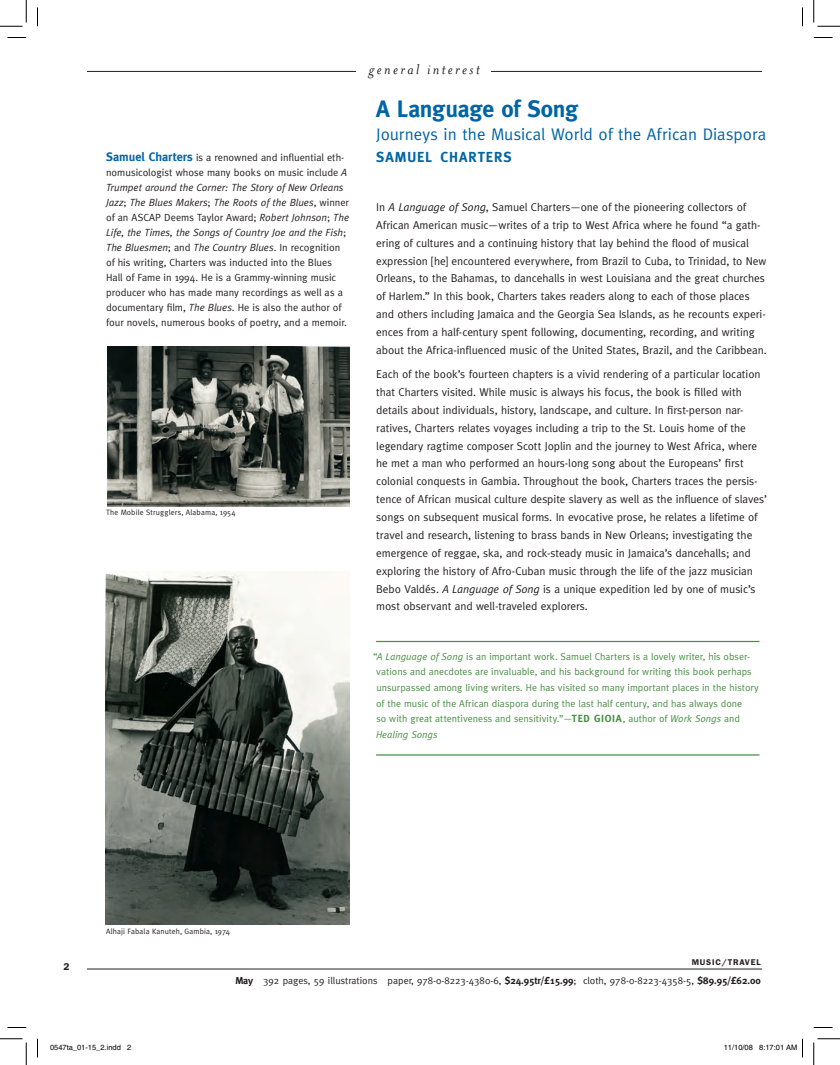
<style>
.page{position:relative;width:840px;height:1065px;background:#fff}
.page>*{position:absolute;margin:0;border:0;box-sizing:border-box;transform-origin:0 0}
.t1{font:700 23.75px "Meta";letter-spacing:-.01em;color:#0065a4}
.t2{font:16.88px "Meta";color:#0065a4}
.t3{font:italic 16.25px "Mrs Eaves";letter-spacing:.145em;color:#231f20}
.t4{font:700 14.5px "Meta";letter-spacing:.065em;color:#0065a4}
.t5{font:11.38px/17.9px "Meta";letter-spacing:-.005em;color:#231f20}
.t6{font:10.38px/15px "Meta";color:#231f20}
.t7{font:10px/15.6px "Meta";color:#498f45}
.t8{font:10px "Meta";color:#231f20}
.t9{font:600 10px "Franklin Gothic";color:#231f20}
.t10{font:600 8.38px "Franklin Gothic";letter-spacing:.1em;color:#231f20}
.t11{font:7.75px "Meta";letter-spacing:.02em;color:#231f20}
.t12{font:7.5px "Helvetica";color:#000}
.s1{font-weight:700;font-size:12.25px;color:#0065a4}
.s2{font-style:italic}
.s3{font-weight:700;font-size:10.38px}
.s4{font-weight:700}
</style>
<div class="page">
<hr style="left:87px;top:969px;width:675px;height:1px;background:#231f20">
<hr style="left:87px;top:71px;width:675px;height:1px;background:#231f20">
<div style="left:356px;top:51px;width:134px;height:32px;background:#fff"></div>
<hr style="left:376px;top:641px;width:384px;height:1px;background:#498f45">
<hr style="left:376px;top:754px;width:384px;height:2px;background:#498f45">
<img style="left:107px;top:346px;width:243px;height:161px">
<img style="left:106px;top:571px;width:244px;height:353px">
<svg style="left:8px;top:37px;width:18px;height:1px"></svg>
<svg style="left:814px;top:37px;width:18px;height:1px"></svg>
<svg style="left:8px;top:1027px;width:18px;height:1px"></svg>
<svg style="left:814px;top:1027px;width:18px;height:1px"></svg>
<svg style="left:37px;top:8px;width:1px;height:18px"></svg>
<svg style="left:37px;top:1039px;width:1px;height:19px"></svg>
<svg style="left:802px;top:8px;width:1px;height:18px"></svg>
<svg style="left:0;top:0;width:27px;height:27px"></svg>
<svg style="left:0;top:1039px;width:27px;height:26px"></svg>
<svg style="left:814px;top:0;width:26px;height:27px"></svg>
<svg style="left:814px;top:1039px;width:26px;height:26px"></svg>
<svg style="left:802px;top:1039px;width:1px;height:19px"></svg>
<p class="t6" style="left:106px;top:150px;width:245px"><span class="s1">Samuel Charters</span> is a renowned and influential eth&shy;nomusicologist whose many books on music include <span class="s2">A Trumpet around the Corner: The Story of New Orleans Jazz</span>; <span class="s2">The Blues Makers</span>; <span class="s2">The Roots of the Blues</span>, winner of an ASCAP Deems Taylor Award; <span class="s2">Robert Johnson</span>; <span class="s2">The Life, the Times, the Songs of Country Joe and the Fish</span>; <span class="s2">The Bluesmen</span>; and <span class="s2">The Country Blues</span>. In recognition of his writing, Charters was inducted into the Blues Hall of Fame in 1994. He is a Grammy-winning music producer who has made many recordings as well as a documentary film, <span class="s2">The Blues</span>. He is also the author of four novels, numerous books of poetry, and a memoir.</p>
<p class="t11" style="left:106px;top:508px;width:131px">The Mobile Strugglers, Alabama, 1954</p>
<h3 class="t3" style="left:369px;top:61px;width:112px">general interest</h3>
<h1 class="t1" style="left:376px;top:96px;width:204px">A Language of Song</h1>
<h2 class="t2" style="left:376px;top:124px;width:392px">Journeys in the Musical World of the African Diaspora</h2>
<p class="t4" style="left:376px;top:148px;width:137px">SAMUEL CHARTERS</p>
<p class="t5" style="left:376px;top:198px;width:392px">In <span class="s2">A Language of Song</span>, Samuel Charters—one of the pioneering collectors of African American music—writes of a trip to West Africa where he found “a gath&shy;ering of cultures and a continuing history that lay behind the flood of musical expression [he] encountered everywhere, from Brazil to Cuba, to Trinidad, to New Orleans, to the Bahamas, to dancehalls in west Louisiana and the great churches of Harlem.” In this book, Charters takes readers along to each of those places and others including Jamaica and the Georgia Sea Islands, as he recounts experi&shy;ences from a half-century spent following, documenting, recording, and writing about the Africa-influenced music of the United States, Brazil, and the Caribbean.</p>
<p class="t5" style="left:376px;top:365px;width:393px">Each of the book’s fourteen chapters is a vivid rendering of a particular location that Charters visited. While music is always his focus, the book is filled with details about individuals, history, landscape, and culture. In first-person nar&shy;ratives, Charters relates voyages including a trip to the St. Louis home of the legendary ragtime composer Scott Joplin and the journey to West Africa, where he met a man who performed an hours-long song about the Europeans’ first colonial conquests in Gambia. Throughout the book, Charters traces the persis&shy;tence of African musical culture despite slavery as well as the influence of slaves’ songs on subsequent musical forms. In evocative prose, he relates a lifetime of travel and research, listening to brass bands in New Orleans; investigating the emergence of reggae, ska, and rock-steady music in Jamaica’s dancehalls; and exploring the history of Afro-Cuban music through the life of the jazz musician Bebo Valdés. <span class="s2">A Language of Song</span> is a unique expedition led by one of music’s most observant and well-traveled explorers.</p>
<p class="t7" style="left:373px;top:648px;width:387px">“<span class="s2">A Language of Song</span> is an important work. Samuel Charters is a lovely writer, his obser&shy;vations and anecdotes are invaluable, and his background for writing this book perhaps unsurpassed among living writers. He has visited so many important places in the history of the music of the African diaspora during the last half century, and has always done<br>so with great attentiveness and sensitivity.”—<span class="s3">Ted Gioia</span> , author of <span class="s2">Work Songs</span> and <span class="s2">Healing Songs</span></p>
<p class="t9" style="left:63px;top:960px;width:7px">2</p>
<p class="t11" style="left:106px;top:927px;width:125px">Alhaji Fabala Kanuteh, Gambia, 1974</p>
<p class="t10" style="left:692px;top:957px;width:71px">MUSIC/TRAVEL</p>
<p class="t8" style="left:235px;top:974px;width:527px"><span class="s4">May</span> 392 pages, 59 illustrations paper, 978-0-8223-4380-6, <span class="s4">$24.95tr/£15.99</span>; cloth, 978-0-8223-4358-5, <span class="s4">$89.95/£62.00</span></p>
<p class="t12" style="left:50px;top:1043px;width:83px">0547ta_01-15_2.indd 2</p>
<p class="t12" style="left:724px;top:1043px;width:75px">11/10/08 8:17:01 AM</p>
</div>
